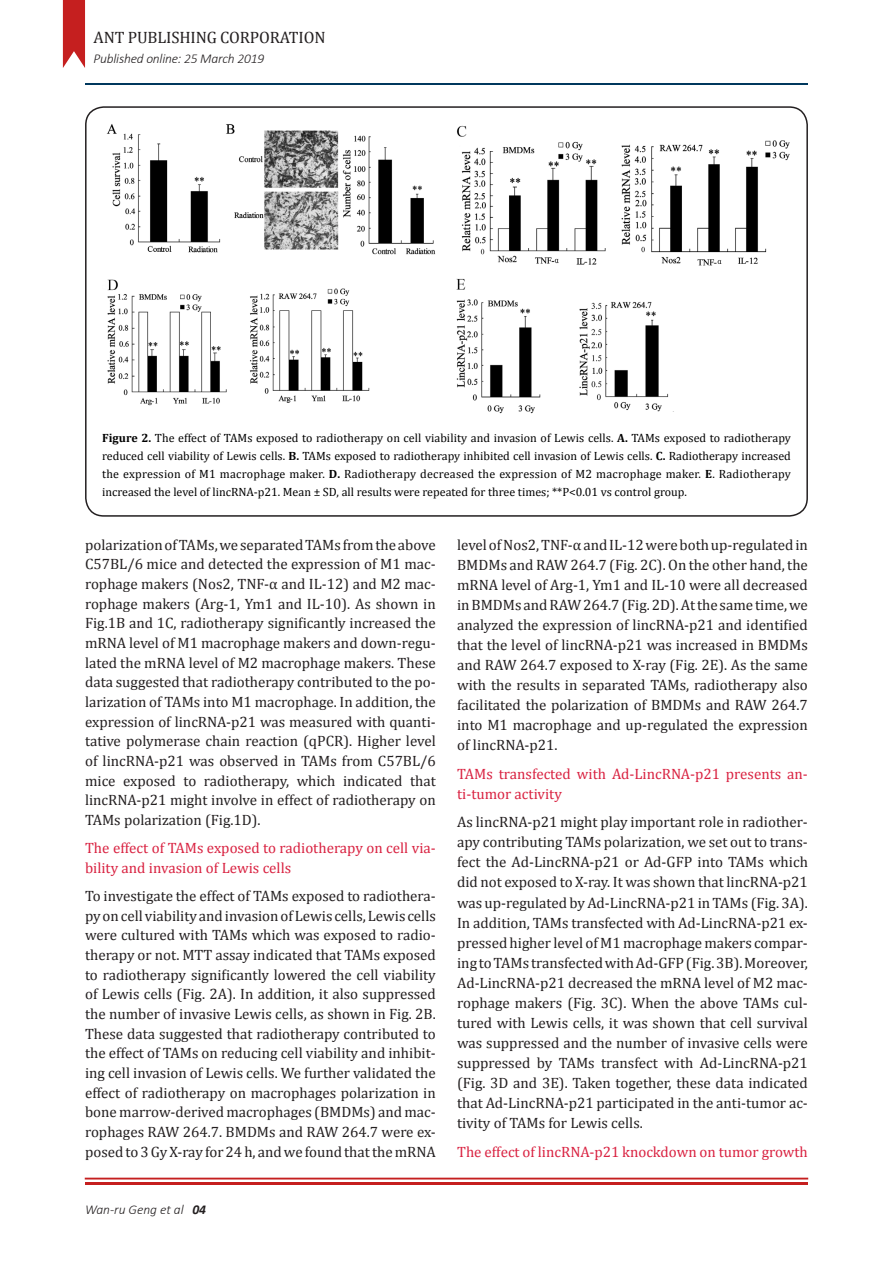
<style>
.page{position:relative;width:893px;height:1263px;background:#fff}
.page>*{position:absolute;margin:0;border:0;box-sizing:border-box;transform-origin:0 0}
.t1{font:16.5px "Cambria";letter-spacing:-.01em;color:#231f20}
.正文{font:15px/19.6px "Cambria";color:#231f20;text-align:justify}
.正文-2{font:15px/19.6px "Cambria";color:#d92241}
.t2{font:italic 300 13.5px "Calibri";letter-spacing:-.015em;color:#231f20}
.t3{font:12px/18px "Cambria";color:#000;text-align:justify}
.s1{font-weight:700}
</style>
<div class="page">
<svg style="left:63px;top:0;width:22px;height:68px"></svg>
<hr style="left:85px;top:84px;width:723px;height:1px;background:#00385d">
<hr style="left:85px;top:1182px;width:723px;height:3px;background:#c51f1f">
<hr style="left:85px;top:1178px;width:723px;height:1px;background:#c51f1f">
<div style="left:85px;top:106px;width:723px;height:411px;border:2px solid #231f20;border-radius:18px"></div>
<img style="left:106px;top:124px;width:684px;height:290px">
<p class="t1" style="left:94px;top:27px;width:234px">ANT PUBLISHING CORPORATION</p>
<p class="t2" style="left:94px;top:50px;width:172px">Published online: 25 March 2019</p>
<p class="t3" style="left:102px;top:428px;width:690px"><span class="s1">Figure 2.</span> The effect of TAMs exposed to radiotherapy on cell viability and invasion of Lewis cells. <span class="s1">A.</span> TAMs exposed to radiotherapy reduced cell viability of Lewis cells. <span class="s1">B.</span> TAMs exposed to radiotherapy inhibited cell invasion of Lewis cells. <span class="s1">C.</span> Radiotherapy increased the expression of M1 macrophage maker. <span class="s1">D.</span> Radiotherapy decreased the expression of M2 macrophage maker. <span class="s1">E</span>. Radiotherapy increased the level of lincRNA-p21. Mean ± SD, all results were repeated for three times; **P&lt;0.01 vs control group.</p>
<p class="正文" style="left:85px;top:535px;width:352px">polarization of TAMs, we separated TAMs from the above C57BL/6 mice and detected the expression of M1 mac&shy;rophage makers (Nos2, TNF-α and IL-12) and M2 mac&shy;rophage makers (Arg-1, Ym1 and IL-10). As shown in Fig.1B and 1C, radiotherapy significantly increased the mRNA level of M1 macrophage makers and down-regu&shy;lated the mRNA level of M2 macrophage makers. These data suggested that radiotherapy contributed to the po&shy;larization of TAMs into M1 macrophage. In addition, the expression of lincRNA-p21 was measured with quanti&shy;tative polymerase chain reaction (qPCR). Higher level of lincRNA-p21 was observed in TAMs from C57BL/6 mice exposed to radiotherapy, which indicated that lincRNA-p21 might involve in effect of radiotherapy on TAMs polarization (Fig.1D).</p>
<p class="正文-2" style="left:85px;top:838px;width:352px">The effect of TAMs exposed to radiotherapy on cell via&shy;bility and invasion of Lewis cells</p>
<p class="正文" style="left:85px;top:886px;width:352px">To investigate the effect of TAMs exposed to radiothera&shy;py on cell viability and invasion of Lewis cells, Lewis cells were cultured with TAMs which was exposed to radio&shy;therapy or not. MTT assay indicated that TAMs exposed to radiotherapy significantly lowered the cell viability of Lewis cells (Fig. 2A). In addition, it also suppressed the number of invasive Lewis cells, as shown in Fig. 2B.<br>These data suggested that radiotherapy contributed to the effect of TAMs on reducing cell viability and inhibit&shy;ing cell invasion of Lewis cells. We further validated the effect of radiotherapy on macrophages polarization in bone marrow-derived macrophages (BMDMs) and mac&shy;rophages RAW 264.7. BMDMs and RAW 264.7 were ex&shy;posed to 3 Gy X-ray for 24 h, and we found that the mRNA</p>
<p class="t2" style="left:85px;top:1201px;width:122px">Wan-ru Geng et al <span class="s1">04</span></p>
<p class="正文" style="left:457px;top:534px;width:352px;line-height:20.1px">level of Nos2, TNF-α and IL-12 were both up-regulated in BMDMs and RAW 264.7 (Fig. 2C). On the other hand, the mRNA level of Arg-1, Ym1 and IL-10 were all decreased in BMDMs and RAW 264.7 (Fig. 2D). At the same time, we analyzed the expression of lincRNA-p21 and identified that the level of lincRNA-p21 was increased in BMDMs and RAW 264.7 exposed to X-ray (Fig. 2E). As the same with the results in separated TAMs, radiotherapy also facilitated the polarization of BMDMs and RAW 264.7 into M1 macrophage and up-regulated the expression of lincRNA-p21.</p>
<p class="正文-2" style="left:457px;top:763px;width:352px;line-height:20.1px">TAMs transfected with Ad-LincRNA-p21 presents an&shy;ti-tumor activity</p>
<p class="正文" style="left:457px;top:812px;width:352px;line-height:20.1px">As lincRNA-p21 might play important role in radiother&shy;apy contributing TAMs polarization, we set out to trans&shy;fect the Ad-LincRNA-p21 or Ad-GFP into TAMs which did not exposed to X-ray. It was shown that lincRNA-p21 was up-regulated by Ad-LincRNA-p21 in TAMs (Fig. 3A).<br>In addition, TAMs transfected with Ad-LincRNA-p21 ex&shy;pressed higher level of M1 macrophage makers compar&shy;ing to TAMs transfected with Ad-GFP (Fig. 3B). Moreover, Ad-LincRNA-p21 decreased the mRNA level of M2 mac&shy;rophage makers (Fig. 3C). When the above TAMs cul&shy;tured with Lewis cells, it was shown that cell survival was suppressed and the number of invasive cells were suppressed by TAMs transfect with Ad-LincRNA-p21 (Fig. 3D and 3E). Taken together, these data indicated that Ad-LincRNA-p21 participated in the anti-tumor ac&shy;tivity of TAMs for Lewis cells.</p>
<p class="正文-2" style="left:457px;top:1142px;width:352px">The effect of lincRNA-p21 knockdown on tumor growth</p>
</div>
